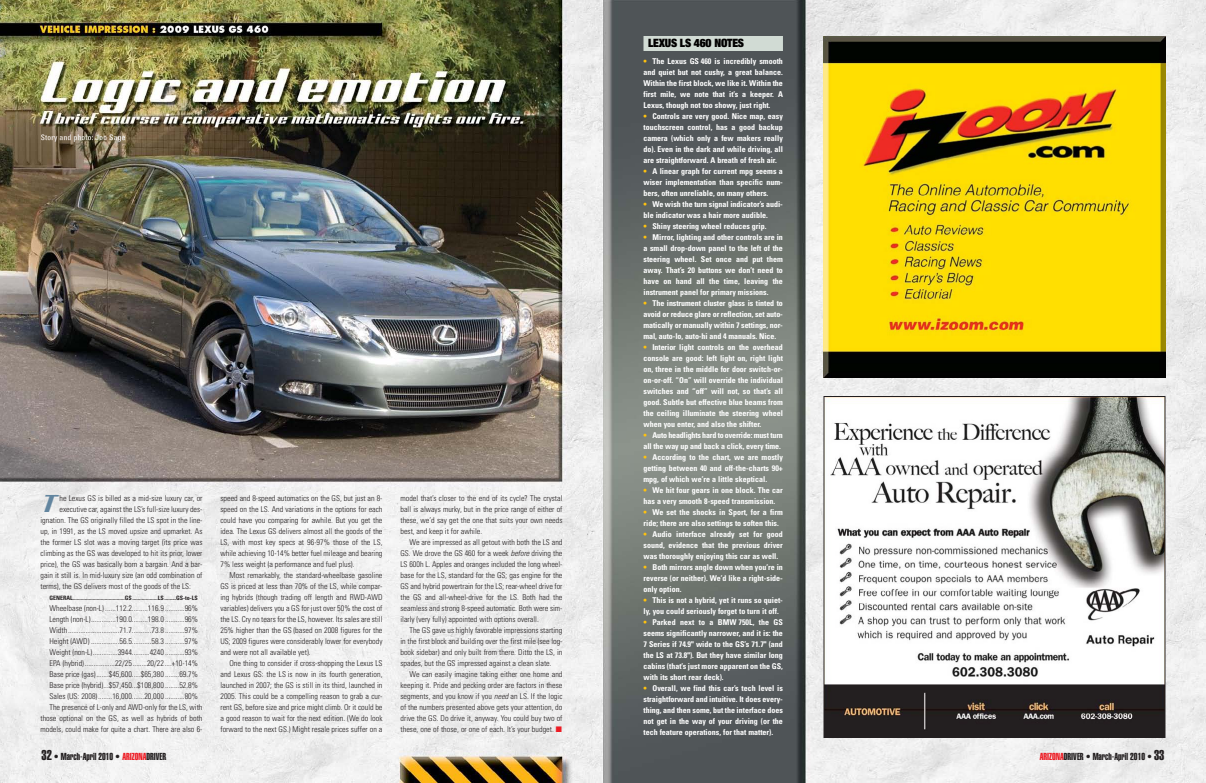
<style>
.page{position:relative;width:1206px;height:783px;background:#fff}
.page>*{position:absolute;margin:0;border:0;box-sizing:border-box;transform-origin:0 0}
.t1{font:900 expanded 11.5px "Helvetica Neue";letter-spacing:-.015em;color:#010000}
.t2{font:10px "Helvetica Extra Compressed";color:#231f20}
.t3{font:300 condensed 8px/11px "Univers";color:#231f20;text-align:justify}
.t4{font:700 condensed 8px/11px "Univers";color:#fff;text-align:justify}
.t5{font:700 condensed 6px "Univers";color:#231f20}
.s1{font-size:14px}
.s2{color:#ed1c24}
.s3{font-style:italic}
.s4{color:#ffc20e}
</style>
<div class="page">
<img style="left:603px;top:0;width:603px;height:783px">
<img style="left:824px;top:36px;width:342px;height:342px">
<img style="left:826px;top:398px;width:338px;height:338px">
<div style="left:824px;top:396px;width:342px;height:342px;border:1px solid #231f20"></div>
<img style="left:0;top:0;width:603px;height:783px">
<div style="left:644px;top:36px;width:139px;height:15px;background:#d1dbd4"></div>
<img style="left:41px;top:134px;width:65px;height:8px">
<svg style="left:44px;top:495px;width:15px;height:17px"></svg>
<p class="t3" style="left:59px;top:493px;width:145px">he Lexus GS is billed as a mid-size luxury car, or</p>
<p class="t3" style="left:59px;top:504px;width:145px">executive car, against the LS’s full-size luxury des-</p>
<p class="t3" style="left:40px;top:515px;width:164px">ignation. The GS originally filled the LS spot in the line-</p>
<p class="t3" style="left:40px;top:526px;width:164px">up, in 1991, as the LS moved upsize and upmarket. As</p>
<p class="t3" style="left:40px;top:537px;width:164px">the former LS slot was a moving target (its price was</p>
<p class="t3" style="left:40px;top:548px;width:164px">climbing as the GS was developed to hit its prior, lower</p>
<p class="t3" style="left:40px;top:559px;width:164px">price), the GS was basically born a bargain. And a bar-</p>
<p class="t3" style="left:40px;top:570px;width:164px">gain it still is. In mid-luxury size (an odd combination of</p>
<p class="t3" style="left:40px;top:581px;width:152px">terms), the GS delivers most of the goods of the LS:</p>
<p class="t5" style="left:50px;top:595px;width:150px">GENERAL.......................................GS ...................LS.........GS-to-LS</p>
<p class="t3" style="left:50px;top:603px;width:150px">Wheelbase (non-L) ......112.2.........116.9 ...........96%</p>
<p class="t3" style="left:50px;top:614px;width:150px">Length (non-L)..............190.0.........198.0 ...........96%</p>
<p class="t3" style="left:50px;top:625px;width:150px">Width.............................71.7...........73.8 ...........97%</p>
<p class="t3" style="left:50px;top:636px;width:150px">Height (AWD) ................56.5...........58.3 ...........97%</p>
<p class="t3" style="left:50px;top:647px;width:150px">Weight (non-L)..............3944..........4240 ...........93%</p>
<p class="t3" style="left:50px;top:658px;width:150px">EPA (hybrid) .................22/25 ........20/22....+10-14%</p>
<p class="t3" style="left:50px;top:669px;width:150px">Base price (gas).......$45,600.....$65,380 ........69.7%</p>
<p class="t3" style="left:50px;top:680px;width:150px">Base price (hybrid)...$57,450...$108,800 ........52.8%</p>
<p class="t3" style="left:50px;top:691px;width:150px">Sales (US: 2008)........16,000.......20,000 ...........80%</p>
<p class="t3" style="left:50px;top:702px;width:154px">The presence of L-only and AWD-only for the LS, with</p>
<p class="t3" style="left:40px;top:713px;width:164px">those optional on the GS, as well as hybrids of both</p>
<p class="t3" style="left:40px;top:724px;width:163px">models, could make for quite a chart. There are also 6-</p>
<p class="t2" style="left:41px;top:753px;width:126px"><span class="s1">32</span> • March-April 2010 • <span class="s2">ARIZONA</span>DRIVER</p>
<p class="t3" style="left:220px;top:493px;width:164px">speed and 8-speed automatics on the GS, but just an 8- speed on the LS. And variations in the options for each could have you comparing for awhile. But you get the idea. The Lexus GS delivers almost all the goods of the LS, with most key specs at 96-97% those of the LS, while achieving 10-14% better fuel mileage and bearing 7% less weight (a performance and fuel plus).</p>
<p class="t3" style="left:220px;top:570px;width:164px;text-indent:9px">Most remarkably, the standard-wheelbase gasoline GS is priced at less than 70% of the LS, while compar&shy;ing hybrids (though trading off length and RWD-AWD variables) delivers you a GS for just over 50% the cost of the LS. Cry no tears for the LS, however. Its sales are still 25% higher than the GS (based on 2008 figures for the US; 2009 figures were considerably lower for everybody and were not all available yet).</p>
<p class="t3" style="left:220px;top:658px;width:164px;text-indent:9px">One thing to consider if cross-shopping the Lexus LS and Lexus GS: the LS is now in its fourth generation, launched in 2007; the GS is still in its third, launched in 2005. This could be a compelling reason to grab a cur&shy;rent GS, before size and price might climb. Or it could be a good reason to wait for the next edition. (We do look forward to the next GS.) Might resale prices suffer on a</p>
<p class="t3" style="left:400px;top:493px;width:164px">model that’s closer to the end of its cycle? The crystal ball is always murky, but in the price range of either of these, we’d say get the one that suits your own needs best, and keep it for awhile.</p>
<p class="t3" style="left:400px;top:537px;width:164px;text-indent:9px">We are impressed as all getout with both the LS and GS. We drove the GS 460 for a week <span class="s3">before</span>driving the LS 600h L. Apples and oranges included the long wheel&shy;base for the LS, standard for the GS; gas engine for the GS and hybrid powertrain for the LS; rear-wheel drive for the GS and all-wheel-drive for the LS. Both had the seamless and strong 8-speed automatic. Both were sim&shy;ilarly (very fully) appointed with options overall.</p>
<p class="t3" style="left:400px;top:625px;width:164px;text-indent:9px">The GS gave us highly favorable impressions starting in the first block and building over the first mile (see log&shy;book sidebar) and only built from there. Ditto the LS, in spades, but the GS impressed against a clean slate.</p>
<p class="t3" style="left:400px;top:669px;width:163px;text-indent:9px">We can easily imagine taking either one home and keeping it. Pride and pecking order are factors in these segments, and you know if you <span class="s3">need</span>an LS. If the logic of the numbers presented above gets your attention, do drive the GS. Do drive it, anyway. You could buy two of these, one of those, or one of each. It’s your budget. <span class="s2">■</span></p>
<h1 class="t1" style="left:648px;top:39px;width:98px">LEXUS LS 460 NOTES</h1>
<p class="t4" style="left:644px;top:56px;width:141px"><span class="s4">•</span> The Lexus GS 460 is incredibly smooth and quiet but not cushy, a great balance.<br>Within the first block, we like it. Within the first mile, we note that it’s a keeper. A Lexus, though not too showy, just right.</p>
<p class="t4" style="left:644px;top:111px;width:141px"><span class="s4">•</span> Controls are very good. Nice map, easy touchscreen control, has a good backup camera (which only a few makers really do). Even in the dark and while driving, all are straightforward. A breath of fresh air.</p>
<p class="t4" style="left:644px;top:166px;width:141px"><span class="s4">•</span> A linear graph for current mpg seems a wiser implementation than specific num&shy;bers, often unreliable, on many others.</p>
<p class="t4" style="left:644px;top:199px;width:141px"><span class="s4">•</span> We wish the turn signal indicator’s audi&shy;ble indicator was a hair more audible.</p>
<p class="t4" style="left:644px;top:221px;width:125px"><span class="s4">•</span> Shiny steering wheel reduces grip.</p>
<p class="t4" style="left:644px;top:232px;width:141px"><span class="s4">•</span> Mirror, lighting and other controls are in a small drop-down panel to the left of the steering wheel. Set once and put them away. That’s 20 buttons we don’t need to have on hand all the time, leaving the instrument panel for primary missions.</p>
<p class="t4" style="left:644px;top:298px;width:141px"><span class="s4">•</span> The instrument cluster glass is tinted to avoid or reduce glare or reflection, set auto - matically or manually within 7 settings, nor&shy;mal, auto-lo, auto-hi and 4 manuals. Nice.</p>
<p class="t4" style="left:644px;top:342px;width:141px"><span class="s4">•</span> Interior light controls on the overhead console are good: left light on, right light on, three in the middle for door switch-or&shy;on-or-off. “On” will override the individual switches and “off” will not, so that’s all good. Subtle but effective blue beams from the ceiling illuminate the steering wheel when you enter, and also the shifter.</p>
<p class="t4" style="left:644px;top:430px;width:141px"><span class="s4">•</span> Auto headlights hard to override: must turn all the way up and back a click, every time.</p>
<p class="t4" style="left:644px;top:452px;width:141px"><span class="s4">•</span> According to the chart, we are mostly getting between 40 and off-the-charts 90+ mpg, of which we’re a little skeptical.</p>
<p class="t4" style="left:644px;top:485px;width:141px"><span class="s4">•</span> We hit four gears in one block. The car has a very smooth 8-speed transmission.</p>
<p class="t4" style="left:644px;top:507px;width:141px"><span class="s4">•</span> We set the shocks in Sport, for a firm ride; there are also settings to soften this.</p>
<p class="t4" style="left:644px;top:529px;width:141px"><span class="s4">•</span> Audio interface already set for good sound, evidence that the previous driver was thoroughly enjoying this car as well.</p>
<p class="t4" style="left:644px;top:562px;width:141px"><span class="s4">•</span> Both mirrors angle down when you’re in reverse (or neither). We’d like a right-side&shy;only option.</p>
<p class="t4" style="left:644px;top:595px;width:141px"><span class="s4">•</span> This is not a hybrid, yet it runs so quiet&shy;ly, you could seriously forget to turn it off.</p>
<p class="t4" style="left:644px;top:617px;width:141px"><span class="s4">•</span> Parked next to a BMW 750L, the GS seems significantly narrower, and it is: the 7 Series if 74.9" wide to the GS’s 71.7" (and the LS at 73.8"). But they have similar long cabins (that’s just more apparent on the GS, with its short rear deck).</p>
<p class="t4" style="left:644px;top:683px;width:141px"><span class="s4">•</span> Overall, we find this car’s tech level is straightforward and intuitive. It does every&shy;thing, and then some, but the interface does not get in the way of your driving (or the tech feature operations, for that matter).</p>
<p class="t2" style="left:1040px;top:753px;width:126px"><span class="s2">ARIZONA</span>DRIVER • March-April 2010 • <span class="s1">33</span></p>
</div>
